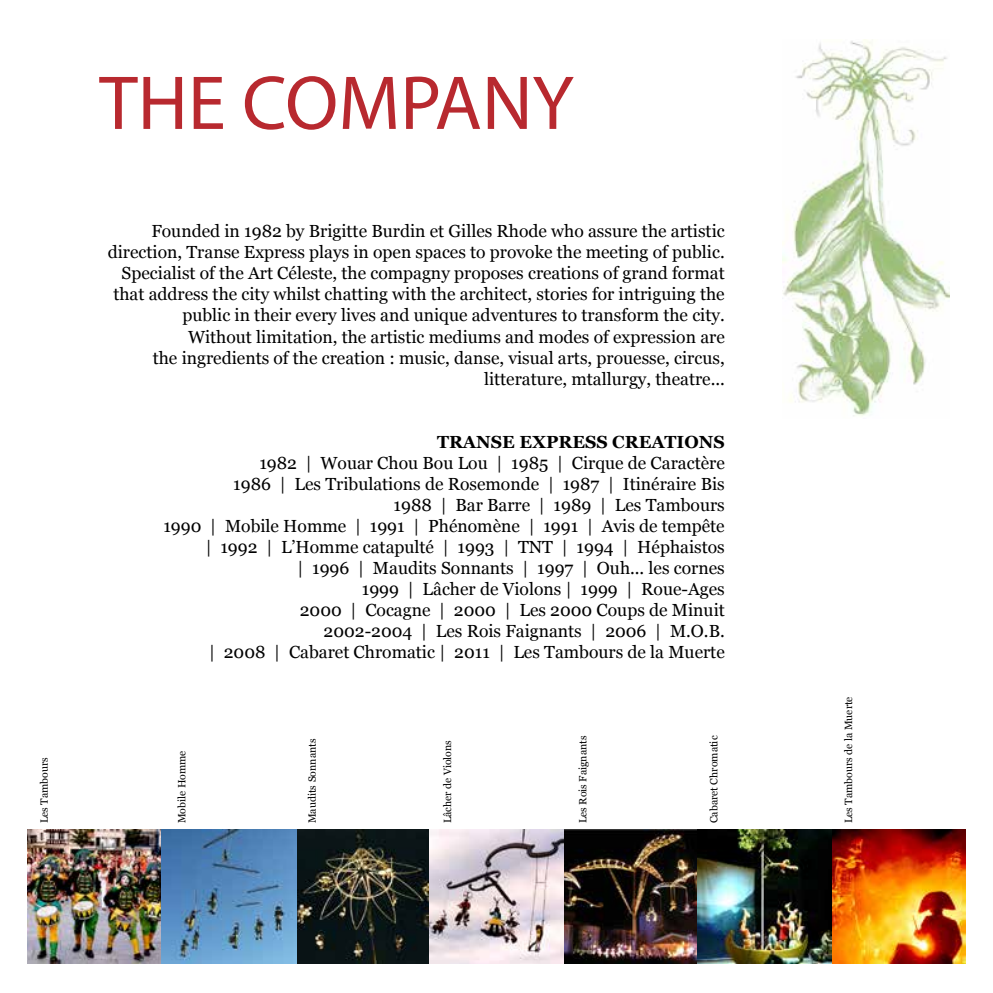
<style>
.page{position:relative;width:993px;height:993px;background:#fff}
.page>*{position:absolute;margin:0;border:0;box-sizing:border-box;transform-origin:0 0}
.t1{font:77px "Myriad Pro";color:#b8292f}
.t2{font:17.5px/21px "Georgia";color:#000;text-align:right}
.t3{font:700 17.5px "Georgia";color:#000}
.t4{font:10.5px "Georgia";color:#000}
</style>
<div class="page">
<img style="left:782px;top:40px;width:166px;height:376px">
<img style="left:28px;top:829px;width:937px;height:134px">
<h1 class="t1" style="left:99px;top:55px;width:476px">THE COMPANY</h1>
<p class="t2" style="left:108px;top:221px;width:618px">Founded in 1982 by Brigitte Burdin et Gilles Rhode who assure the artistic direction, Transe Express plays in open spaces to provoke the meeting of public.<br>Specialist of the Art Céleste, the compagny proposes creations of grand format that address the city whilst chatting with the architect, stories for intriguing the public in their every lives and unique adventures to transform the city.<br>Without limitation, the artistic mediums and modes of expression are<br>the ingredients of the creation : music, danse, visual arts, prouesse, circus, litterature, mtallurgy, theatre...</p>
<p class="t3" style="left:437px;top:430px;width:148px">TRANSE EXPRESS</p>
<p class="t3" style="left:612px;top:430px;width:113px">CREATIONS</p>
<p class="t2" style="left:163px;top:452px;width:562px">1982 | Wouar Chou Bou Lou | 1985 | Cirque de Caractère<br>1986 | Les Tribulations de Rosemonde | 1987 | Itinéraire Bis<br>1988 | Bar Barre | 1989 | Les Tambours<br>1990 | Mobile Homme | 1991 | Phénomène | 1991 | Avis de tempête | 1992 | L’Homme catapulté | 1993 | TNT | 1994 | Héphaistos<br>| 1996 | Maudits Sonnants | 1997 | Ouh... les cornes<br>1999 | Lâcher de Violons | 1999 | Roue-Ages<br>2000 | Cocagne | 2000 | Les 2000 Coups de Minuit<br>2002-2004 | Les Rois Faignants | 2006 | M.O.B.<br>| 2008 | Cabaret Chromatic | 2011 | Les Tambours de la Muerte</p>
<p class="t4" style="left:38px;top:823px;width:67px;rotate:-90deg">Les Tambours</p>
<p class="t4" style="left:175px;top:823px;width:74px;rotate:-90deg">Mobile Homme</p>
<p class="t4" style="left:306px;top:823px;width:86px;rotate:-90deg">Maudits Sonnants</p>
<p class="t4" style="left:441px;top:823px;width:85px;rotate:-90deg">Lâcher de Violons</p>
<p class="t4" style="left:576px;top:823px;width:89px;rotate:-90deg">Les Rois Faignants</p>
<p class="t4" style="left:707px;top:823px;width:89px;rotate:-90deg">Cabaret Chromatic</p>
<p class="t4" style="left:841px;top:823px;width:128px;rotate:-90deg">Les Tambours de la Muerte</p>
</div>
